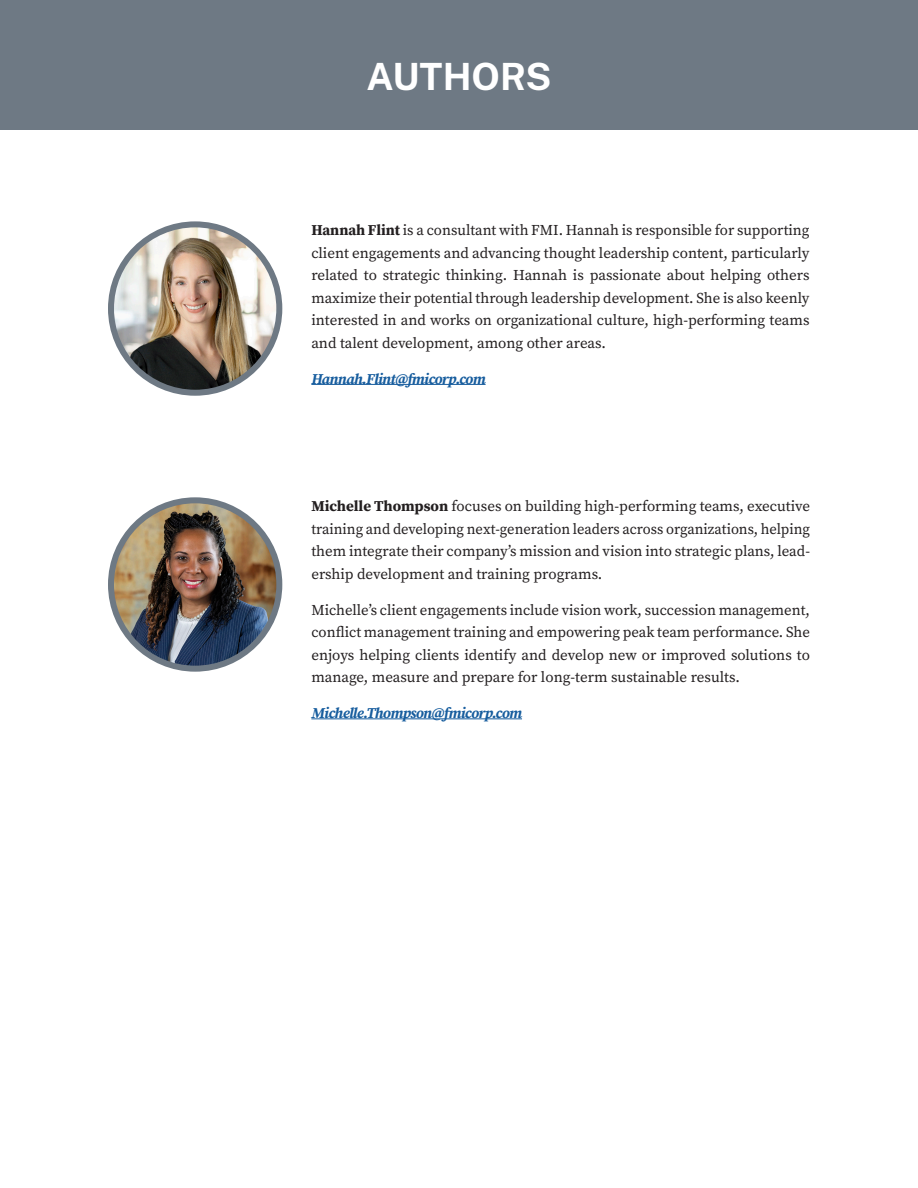
<style>
.page{position:relative;width:918px;height:1188px;background:#fff}
.page>*{position:absolute;margin:0;border:0;box-sizing:border-box;transform-origin:0 0}
.t1{font:700 37.5px "Public Sans";color:#fff}
.t2{font:15px/22.5px "Source Serif Pro";color:#231f20;text-align:justify}
.t3{font:italic 700 15px "Source Serif Pro";letter-spacing:-.04em;color:#175d9e}
.s1{font-weight:700}
</style>
<div class="page">
<div style="left:0;top:0;width:918px;height:130px;background:#6e7984"></div>
<img style="left:111px;top:500px;width:168px;height:169px;border-radius:84px">
<div style="left:108px;top:497px;width:174px;height:175px;border:6px solid #6e7984;border-radius:50%"></div>
<hr style="left:311px;top:718px;width:211px;height:1px;background:#175d9e">
<img style="left:111px;top:224px;width:168px;height:169px;border-radius:84px">
<div style="left:108px;top:221px;width:174px;height:175px;border:6px solid #6e7984;border-radius:50%"></div>
<hr style="left:311px;top:384px;width:175px;height:1px;background:#175d9e">
<p class="t1" style="left:366px;top:49px;width:187px">AUTHORS</p>
<p class="t2" style="left:311px;top:219px;width:500px"><span class="s1">Hannah Flint</span> is a consultant with FMI. Hannah is responsible for supporting client engagements and advancing thought leadership content, particularly related to strategic thinking. Hannah is passionate about helping others maximize their potential through leadership development. She is also keenly interested in and works on organizational culture, high-performing teams and talent development, among other areas.</p>
<p class="t3" style="left:311px;top:368px;width:176px">Hannah.Flint@fmicorp.com</p>
<p class="t2" style="left:311px;top:495px;width:500px"><span class="s1">Michelle Thompson</span> focuses on building high-performing teams, executive training and developing next-generation leaders across organizations, helping them integrate their company’s mission and vision into strategic plans, lead&shy;ership development and training programs.</p>
<p class="t2" style="left:311px;top:598px;width:500px">Michelle’s client engagements include vision work, succession management, conflict management training and empowering peak team performance. She enjoys helping clients identify and develop new or improved solutions to manage, measure and prepare for long-term sustainable results.</p>
<p class="t3" style="left:311px;top:703px;width:212px">Michelle.Thompson@fmicorp.com</p>
</div>
